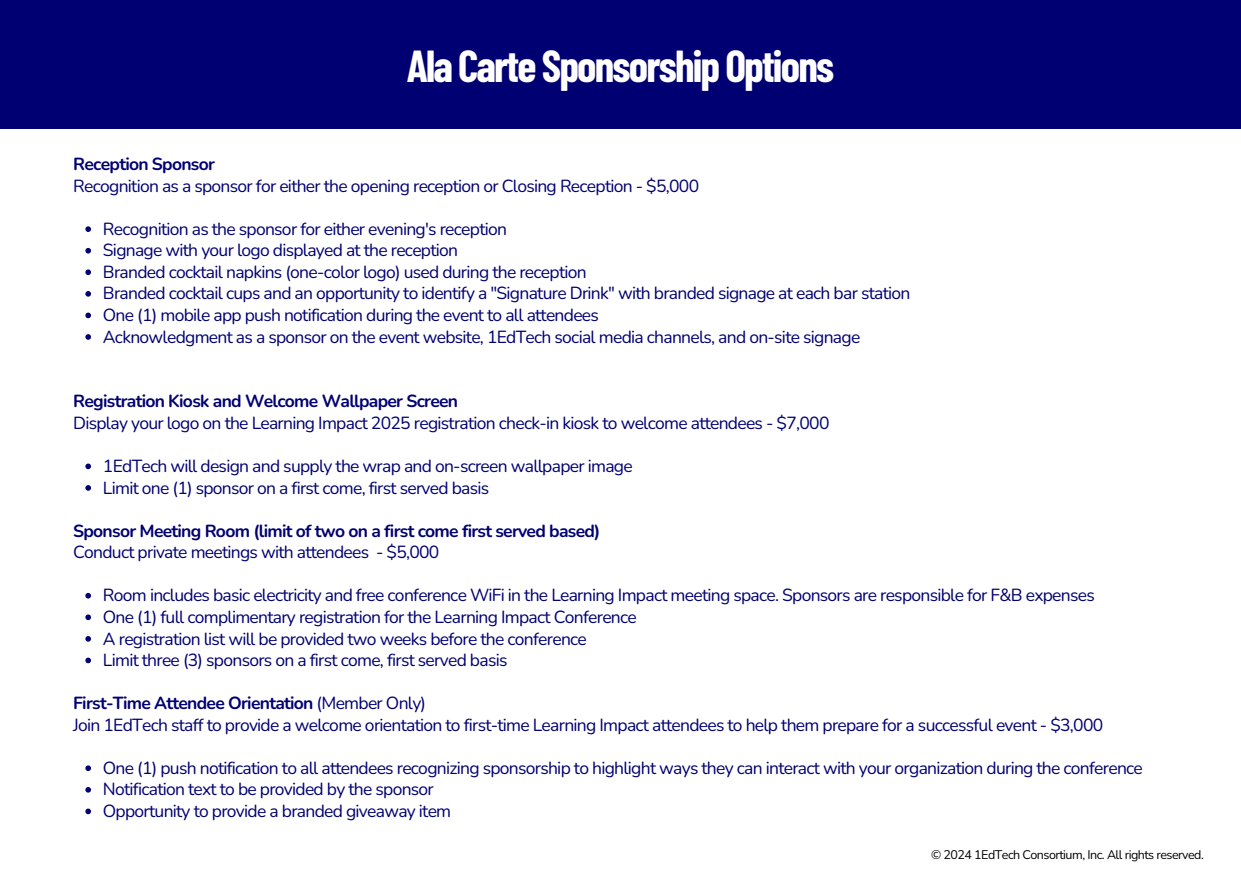
<style>
.page{position:relative;width:1241px;height:886px;background:#fff}
.page>*{position:absolute;margin:0;border:0;box-sizing:border-box;transform-origin:0 0}
.t1{font:700 43.75px "Barlow Condensed";letter-spacing:-.04em;color:#fff}
.t2{font:17.5px/21.5px "Nunito";letter-spacing:-.04em;color:#000072}
.t3{font:700 17.5px/21.5px "Nunito";letter-spacing:-.04em;color:#000072}
.t4{font:12.5px "Nunito";letter-spacing:-.04em;color:#000}
.s1{font-weight:700}
.s2{font-weight:400}
</style>
<div class="page">
<div style="left:0;top:0;width:1240px;height:129px;background:#000072"></div>
<svg style="left:85px;top:226px;width:6px;height:6px"></svg>
<svg style="left:85px;top:248px;width:6px;height:6px"></svg>
<svg style="left:85px;top:269px;width:6px;height:6px"></svg>
<svg style="left:85px;top:291px;width:6px;height:6px"></svg>
<svg style="left:85px;top:313px;width:6px;height:5px"></svg>
<svg style="left:85px;top:334px;width:6px;height:6px"></svg>
<svg style="left:85px;top:464px;width:6px;height:5px"></svg>
<svg style="left:85px;top:485px;width:6px;height:6px"></svg>
<svg style="left:85px;top:593px;width:6px;height:6px"></svg>
<svg style="left:85px;top:614px;width:6px;height:6px"></svg>
<svg style="left:85px;top:636px;width:6px;height:6px"></svg>
<svg style="left:85px;top:658px;width:6px;height:5px"></svg>
<svg style="left:85px;top:765px;width:6px;height:6px"></svg>
<svg style="left:85px;top:787px;width:6px;height:6px"></svg>
<svg style="left:85px;top:809px;width:6px;height:5px"></svg>
<h1 class="t1" style="left:406px;top:39px;width:429px">Ala Carte Sponsorship Options</h1>
<h2 class="t2" style="left:73px;top:154px;width:627px"><span class="s1">Reception Sponsor<br></span>Recognition as a sponsor for either the opening reception or Closing Reception - $5,000</h2>
<p class="t2" style="left:103px;top:218px;width:405px">Recognition as the sponsor for either evening's reception</p>
<p class="t2" style="left:103px;top:240px;width:357px">Signage with your logo displayed at the reception</p>
<p class="t2" style="left:103px;top:261px;width:485px">Branded cocktail napkins (one-color logo) used during the reception</p>
<p class="t2" style="left:103px;top:283px;width:808px">Branded cocktail cups and an opportunity to identify a "Signature Drink" with branded signage at each bar station</p>
<p class="t2" style="left:103px;top:305px;width:497px">One (1) mobile app push notification during the event to all attendees</p>
<p class="t2" style="left:103px;top:326px;width:758px">Acknowledgment as a sponsor on the event website, 1EdTech social media channels, and on-site signage</p>
<h2 class="t2" style="left:73px;top:391px;width:757px"><span class="s1">Registration Kiosk and Welcome Wallpaper Screen<br></span>Display your logo on the Learning Impact 2025 registration check-in kiosk to welcome attendees - $7,000</h2>
<p class="t2" style="left:103px;top:455px;width:531px">1EdTech will design and supply the wrap and on-screen wallpaper image</p>
<p class="t2" style="left:103px;top:477px;width:388px">Limit one (1) sponsor on a first come, first served basis</p>
<h2 class="t3" style="left:73px;top:520px;width:529px">Sponsor Meeting Room (limit of two on a first come first served based)<br><span class="s2">Conduct private meetings with attendees - $5,000</span></h2>
<p class="t2" style="left:103px;top:585px;width:993px">Room includes basic electricity and free conference WiFi in the Learning Impact meeting space. Sponsors are responsible for F&amp;B expenses</p>
<p class="t2" style="left:103px;top:606px;width:535px">One (1) full complimentary registration for the Learning Impact Conference</p>
<p class="t2" style="left:103px;top:628px;width:485px">A registration list will be provided two weeks before the conference</p>
<p class="t2" style="left:103px;top:650px;width:406px">Limit three (3) sponsors on a first come, first served basis</p>
<h2 class="t2" style="left:73px;top:693px;width:1031px"><span class="s1">First-Time Attendee Orientation</span> (Member Only)<br>Join 1EdTech staff to provide a welcome orientation to first-time Learning Impact attendees to help them prepare for a successful event - $3,000</h2>
<p class="t2" style="left:103px;top:757px;width:1041px">One (1) push notification to all attendees recognizing sponsorship to highlight ways they can interact with your organization during the conference</p>
<p class="t2" style="left:103px;top:779px;width:332px">Notification text to be provided by the sponsor</p>
<p class="t2" style="left:103px;top:800px;width:350px">Opportunity to provide a branded giveaway item</p>
<p class="t4" style="left:931px;top:847px;width:274px">© 2024 1EdTech Consortium, Inc. All rights reserved.</p>
</div>
